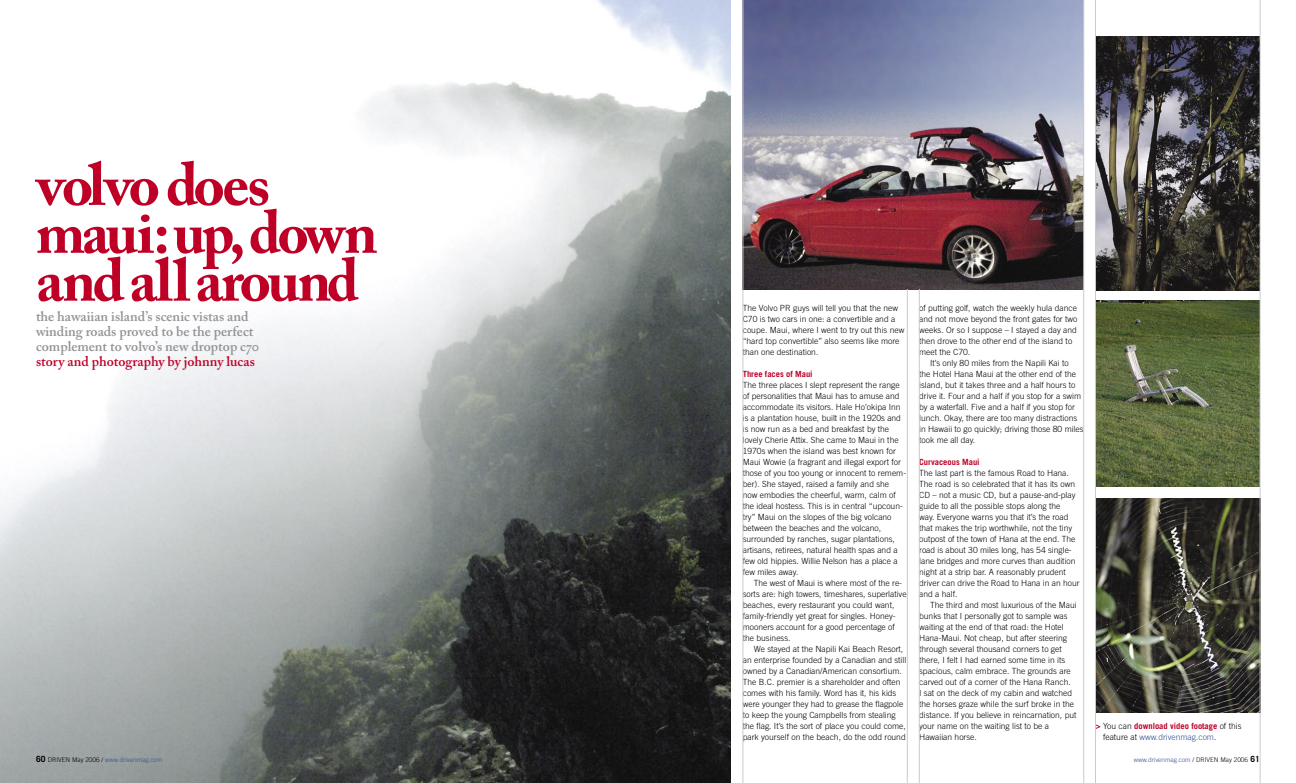
<style>
.page{position:relative;width:1296px;height:783px;background:#fff}
.page>*{position:absolute;margin:0;border:0;box-sizing:border-box;transform-origin:0 0}
.Subhead_serif{font:600 14px/15px "Adobe Caslon Pro";color:#939393}
.Subhead_serif-2{font:600 14px "Adobe Caslon Pro";color:#be0027}
.Text_sans_light{font:300 8.5px/11px "Trade Gothic";color:#000}
.Text_sans_bold{font:700 8.5px "Trade Gothic";color:#be0027}
.Text_sans_bold-2{font:300 6.5px "Trade Gothic";color:#2f538b}
.s1{font-weight:700;color:#be0027}
.s2{color:#2f538b}
.s3{font-weight:700;font-size:8.5px;color:#000}
.s4{color:#000}
</style>
<div class="page">
<img style="left:0;top:0;width:731px;height:783px">
<img style="left:1096px;top:36px;width:164px;height:255px">
<img style="left:1096px;top:300px;width:164px;height:187px">
<img style="left:1096px;top:498px;width:164px;height:215px">
<img style="left:744px;top:0;width:340px;height:289px">
<svg style="left:35px;top:161px;width:342px;height:140px"></svg>
<hr style="left:743px;top:0;width:1px;height:783px;background:#cbcbcb">
<hr style="left:1084px;top:0;width:1px;height:783px;background:#cbcbcb">
<hr style="left:907px;top:289px;width:1px;height:494px;background:#cbcbcb">
<hr style="left:919px;top:289px;width:1px;height:494px;background:#cbcbcb">
<hr style="left:1095px;top:0;width:1px;height:783px;background:#cbcbcb">
<hr style="left:1260px;top:0;width:1px;height:783px;background:#cbcbcb">
<p class="Subhead_serif" style="left:36px;top:309px;width:225px">the hawaiian island’s scenic vistas and winding roads proved to be the perfect complement to volvo’s new droptop c70</p>
<p class="Subhead_serif-2" style="left:36px;top:353px;width:220px">story and photography by johnny lucas</p>
<p class="Text_sans_light" style="left:743px;top:302px;width:163px">The Volvo PR guys will tell you that the new C70 is two cars in one: a convertible and a coupe. Maui, where I went to try out this new “hard top convertible” also seems like more than one destination.</p>
<p class="Text_sans_bold" style="left:743px;top:369px;width:71px">Three faces of Maui</p>
<p class="Text_sans_light" style="left:743px;top:379px;width:165px">The three places I slept represent the range of personalities that Maui has to amuse and accommodate its visitors. Hale Ho’okipa Inn is a plantation house, built in the 1920s and is now run as a bed and breakfast by the lovely Cherie Attix. She came to Maui in the 1970s when the island was best known for Maui Wowie (a fragrant and illegal export for those of you too young or innocent to remem&shy;ber). She stayed, raised a family and she<br>now embodies the cheerful, warm, calm of the ideal hostess. This is in central “upcoun&shy;try” Maui on the slopes of the big volcano between the beaches and the volcano, surrounded by ranches, sugar plantations, artisans, retirees, natural health spas and a few old hippies. Willie Nelson has a place a few miles away.</p>
<p class="Text_sans_light" style="left:743px;top:577px;width:165px;text-indent:11px">The west of Maui is where most of the re&shy;sorts are: high towers, timeshares, superlative beaches, every restaurant you could want, family-friendly yet great for singles. Honey&shy;mooners account for a good percentage of the business.</p>
<p class="Text_sans_light" style="left:743px;top:643px;width:165px;text-indent:11px">We stayed at the Napili Kai Beach Resort, an enterprise founded by a Canadian and still owned by a Canadian/American consortium.<br>The B.C. premier is a shareholder and often comes with his family. Word has it, his kids were younger they had to grease the flagpole to keep the young Campbells from stealing the flag. It’s the sort of place you could come, park yourself on the beach, do the odd round</p>
<p class="Text_sans_light" style="left:919px;top:302px;width:160px">of putting golf, watch the weekly hula dance and not move beyond the front gates for two weeks. Or so I suppose – I stayed a day and then drove to the other end of the island to meet the C70.</p>
<p class="Text_sans_light" style="left:919px;top:357px;width:166px;text-indent:11px">It’s only 80 miles from the Napili Kai to<br>the Hotel Hana Maui at the other end of the island, but it takes three and a half hours to drive it. Four and a half if you stop for a swim by a waterfall. Five and a half if you stop for lunch. Okay, there are too many distractions in Hawaii to go quickly; driving those 80 miles took me all day.</p>
<p class="Text_sans_bold" style="left:919px;top:457px;width:62px">Curvaceous Maui</p>
<p class="Text_sans_light" style="left:919px;top:467px;width:162px">The last part is the famous Road to Hana.<br>The road is so celebrated that it has its own CD – not a music CD, but a pause-and-play guide to all the possible stops along the<br>way. Everyone warns you that it’s the road that makes the trip worthwhile, not the tiny outpost of the town of Hana at the end. The road is about 30 miles long, has 54 single&shy;lane bridges and more curves than audition night at a strip bar. A reasonably prudent driver can drive the Road to Hana in an hour and a half.</p>
<p class="Text_sans_light" style="left:919px;top:599px;width:159px;text-indent:11px">The third and most luxurious of the Maui bunks that I personally got to sample was waiting at the end of that road: the Hotel Hana-Maui. Not cheap, but after steering through several thousand corners to get there, I felt I had earned some time in its spacious, calm embrace. The grounds are carved out of a corner of the Hana Ranch.<br>I sat on the deck of my cabin and watched the horses graze while the surf broke in the distance. If you believe in reincarnation, put your name on the waiting list to be a Hawaiian horse.</p>
<p class="Text_sans_light" style="left:1103px;top:720px;width:140px;text-indent:-7px"><span class="s1">&gt;</span> You can <span class="s1">download video footage</span> of this feature at <span class="s2">www.drivenmag.com</span>.</p>
<p class="Text_sans_bold-2" style="left:36px;top:756px;width:128px"><span class="s3">60</span> <span class="s4">DRIVEN May 2006 /</span> www.drivenmag.com</p>
<p class="Text_sans_bold-2" style="left:1134px;top:756px;width:128px">www.drivenmag.com <span class="s4">/ DRIVEN May 2006</span> <span class="s3">61</span></p>
</div>
